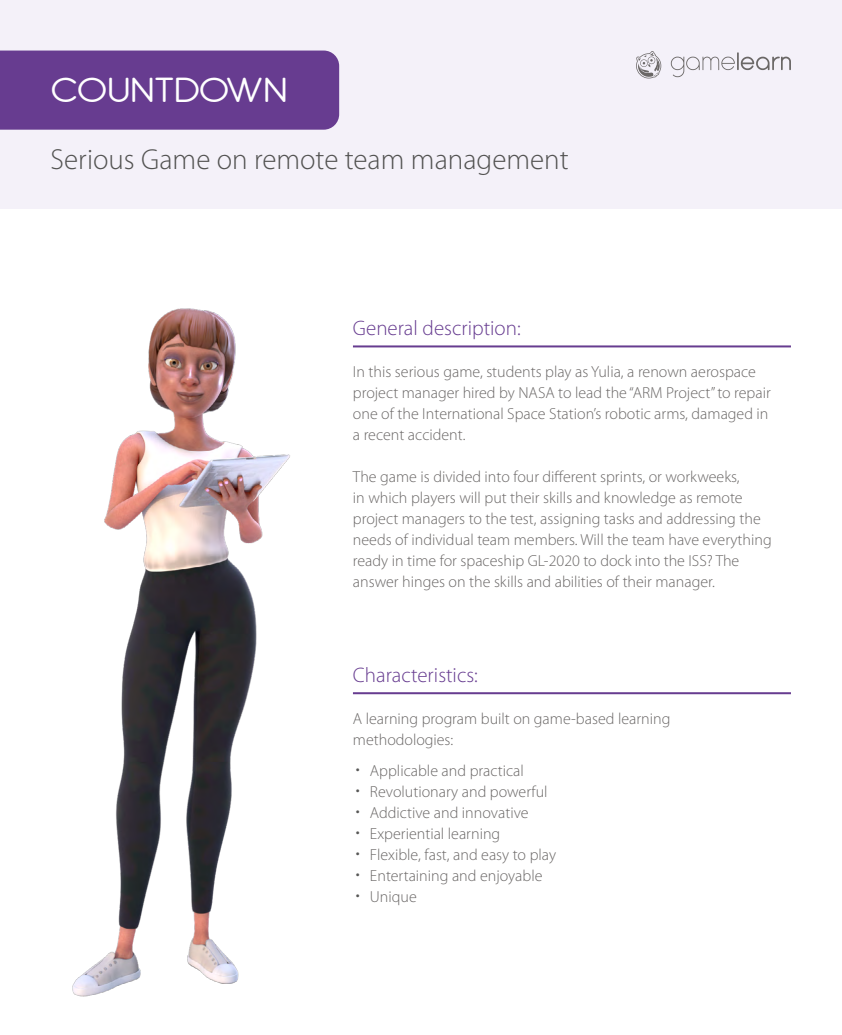
<style>
.page{position:relative;width:842px;height:1035px;background:#fff}
.page>*{position:absolute;margin:0;border:0;box-sizing:border-box;transform-origin:0 0}
.t1{font:38px "Antipasto";color:#fff;scale:1.13 1}
.t2{font:300 29px "Myriad Pro";color:#525251}
.t3{font:300 21px "Myriad Pro";color:#673c90}
.t4{font:300 16px/21px "Myriad Pro";color:#6a6766}
.s1{color:#575756}
</style>
<div class="page">
<hr style="left:353px;top:345px;width:438px;height:2px;background:#673c90">
<hr style="left:353px;top:692px;width:438px;height:2px;background:#673c90">
<div style="left:0;top:0;width:842px;height:208px;background:#f4f1f9"></div>
<svg style="left:671px;top:52px;width:120px;height:25px"></svg>
<svg style="left:636px;top:51px;width:25px;height:27px"></svg>
<div style="left:0;top:51px;width:339px;height:79px;background:#673c90"></div>
<img style="left:72px;top:308px;width:218px;height:689px">
<h1 class="t1" style="left:51px;top:68px;width:211px">COUNTDOWN</h1>
<h2 class="t2" style="left:51px;top:142px;width:520px">Serious Game on remote team management</h2>
<h3 class="t3" style="left:353px;top:315px;width:169px">General description:</h3>
<p class="t4" style="left:353px;top:361px;width:419px">In this serious game, students play as Yulia, a renown aerospace project manager hired by NASA to lead the “ARM Project” to repair one of the International Space Station’s robotic arms, damaged in a recent accident.</p>
<p class="t4" style="left:353px;top:466px;width:420px">The game is divided into four different sprints, or workweeks,<br>in which players will put their skills and knowledge as remote project managers to the test, assigning tasks and addressing the needs of individual team members. Will the team have everything ready in time for spaceship GL-2020 to dock into the ISS? The answer hinges on the skills and abilities of their manager.</p>
<h3 class="t3" style="left:353px;top:661px;width:126px">Characteristics:</h3>
<p class="t4" style="left:353px;top:707px;width:319px">A learning program built on game-based learning methodologies:</p>
<p class="t4" style="left:356px;top:760px;width:170px"><span class="s1">•</span> Applicable and practical</p>
<p class="t4" style="left:356px;top:781px;width:193px"><span class="s1">•</span> Revolutionary and powerful</p>
<p class="t4" style="left:356px;top:802px;width:174px"><span class="s1">•</span> Addictive and innovative</p>
<p class="t4" style="left:356px;top:823px;width:146px"><span class="s1">•</span> Experiential learning</p>
<p class="t4" style="left:356px;top:844px;width:202px"><span class="s1">•</span> Flexible, fast, and easy to play</p>
<p class="t4" style="left:356px;top:864px;width:188px"><span class="s1">•</span> Entertaining and enjoyable</p>
<p class="t4" style="left:356px;top:885px;width:63px"><span class="s1">•</span> Unique</p>
</div>
